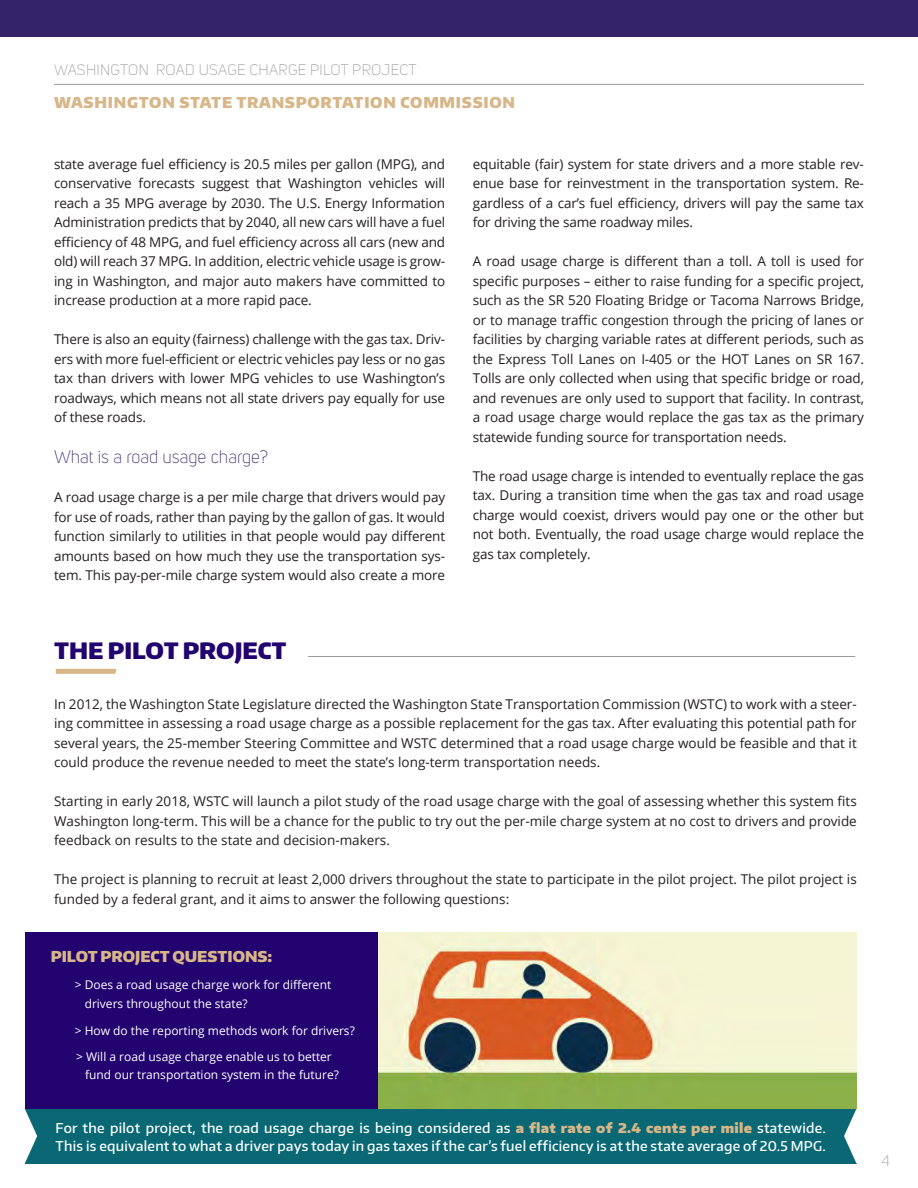
<style>
.page{position:relative;width:918px;height:1188px;background:#fff}
.page>*{position:absolute;margin:0;border:0;box-sizing:border-box;transform-origin:0 0}
.Section_Header{font:900 22.5px "Encode Sans Normal";color:#22036f}
.t1{font:300 18px "Uni Sans";color:#35236a}
.Box_Header{font:900 15px "Encode Sans Normal";letter-spacing:.05em;color:#d7b688}
.t2{font:300 15px "Uni Sans";letter-spacing:.02em;color:#99989b}
.Box_Header-2{font:900 15px "Encode Sans Normal";color:#d7b688}
.t3{font:13.5px/19.5px "Open Sans";letter-spacing:-.01em;color:#231f20;text-align:justify}
.Box_Header-3{font:500 13.5px/18px "Encode Sans Normal";letter-spacing:.02em;color:#fff}
.Box_Header-4{font:12px/19.5px "Open Sans";color:#fff}
.s1{font-weight:900;color:#d7b688}
</style>
<div class="page">
<div style="left:0;top:0;width:918px;height:36px;background:#35236a"></div>
<hr style="left:54px;top:84px;width:810px;height:1px;background:#99989b">
<svg style="left:56px;top:669px;width:61px;height:5px"></svg>
<hr style="left:308px;top:656px;width:547px;height:1px;background:#99989b">
<div style="left:25px;top:933px;width:353px;height:176px;background:#22036f"></div>
<div style="left:25px;top:1109px;width:832px;height:54px;background:#0a6874"></div>
<svg style="left:25px;top:1109px;width:12px;height:54px"></svg>
<svg style="left:844px;top:1109px;width:13px;height:54px"></svg>
<img style="left:378px;top:933px;width:479px;height:176px">
<p class="t2" style="left:54px;top:61px;width:364px">WASHINGTON ROAD USAGE CHARGE PILOT PROJECT</p>
<p class="Box_Header" style="left:54px;top:93px;width:463px">WASHINGTON STATE TRANSPORTATION COMMISSION</p>
<p class="t3" style="left:54px;top:154px;width:393px">state average fuel efficiency is 20.5 miles per gallon (MPG), and conservative forecasts suggest that Washington vehicles will reach a 35 MPG average by 2030. The U.S. Energy Information Administration predicts that by 2040, all new cars will have a fuel efficiency of 48 MPG, and fuel efficiency across all cars (new and old) will reach 37 MPG. In addition, electric vehicle usage is grow&shy;ing in Washington, and major auto makers have committed to increase production at a more rapid pace.</p>
<p class="t3" style="left:54px;top:329px;width:393px">There is also an equity (fairness) challenge with the gas tax. Driv&shy;ers with more fuel-efficient or electric vehicles pay less or no gas tax than drivers with lower MPG vehicles to use Washington’s roadways, which means not all state drivers pay equally for use of these roads.</p>
<p class="t1" style="left:54px;top:447px;width:215px">What is a road usage charge?</p>
<p class="t3" style="left:54px;top:487px;width:393px">A road usage charge is a per mile charge that drivers would pay for use of roads, rather than paying by the gallon of gas. It would function similarly to utilities in that people would pay different amounts based on how much they use the transportation sys&shy;tem. This pay-per-mile charge system would also create a more</p>
<p class="t3" style="left:473px;top:154px;width:393px">equitable (fair) system for state drivers and a more stable rev&shy;enue base for reinvestment in the transportation system. Re&shy;gardless of a car’s fuel efficiency, drivers will pay the same tax for driving the same roadway miles.</p>
<p class="t3" style="left:473px;top:251px;width:393px">A road usage charge is different than a toll. A toll is used for specific purposes – either to raise funding for a specific project, such as the SR 520 Floating Bridge or Tacoma Narrows Bridge, or to manage traffic congestion through the pricing of lanes or facilities by charging variable rates at different periods, such as the Express Toll Lanes on I-405 or the HOT Lanes on SR 167.<br>Tolls are only collected when using that specific bridge or road, and revenues are only used to support that facility. In contrast, a road usage charge would replace the gas tax as the primary statewide funding source for transportation needs.</p>
<p class="t3" style="left:473px;top:466px;width:393px">The road usage charge is intended to eventually replace the gas tax. During a transition time when the gas tax and road usage charge would coexist, drivers would pay one or the other but not both. Eventually, the road usage charge would replace the gas tax completely.</p>
<p class="Section_Header" style="left:54px;top:635px;width:234px">THE PILOT PROJECT</p>
<p class="t3" style="left:54px;top:694px;width:804px">In 2012, the Washington State Legislature directed the Washington State Transportation Commission (WSTC) to work with a steer&shy;ing committee in assessing a road usage charge as a possible replacement for the gas tax. After evaluating this potential path for several years, the 25-member Steering Committee and WSTC determined that a road usage charge would be feasible and that it could produce the revenue needed to meet the state’s long-term transportation needs.</p>
<p class="t3" style="left:54px;top:791px;width:804px">Starting in early 2018, WSTC will launch a pilot study of the road usage charge with the goal of assessing whether this system fits Washington long-term. This will be a chance for the public to try out the per-mile charge system at no cost to drivers and provide feedback on results to the state and decision-makers.</p>
<p class="t3" style="left:54px;top:869px;width:804px">The project is planning to recruit at least 2,000 drivers throughout the state to participate in the pilot project. The pilot project is funded by a federal grant, and it aims to answer the following questions:</p>
<p class="Box_Header-2" style="left:51px;top:946px;width:223px">PILOT PROJECT QUESTIONS:</p>
<p class="Box_Header-4" style="left:85px;top:974px;width:248px;text-indent:-10px">&gt; Does a road usage charge work for different drivers throughout the state?</p>
<p class="Box_Header-4" style="left:75px;top:1021px;width:282px">&gt; How do the reporting methods work for drivers?</p>
<p class="Box_Header-4" style="left:85px;top:1047px;width:255px;line-height:18px;text-indent:-9px">&gt; Will a road usage charge enable us to better fund our transportation system in the future?</p>
<p class="Box_Header-3" style="left:56px;top:1119px;width:772px">For the pilot project, the road usage charge is being considered as <span class="s1">a flat rate of 2.4 cents per mile</span> statewide.<br>This is equivalent to what a driver pays today in gas taxes if the car’s fuel efficiency is at the state average of 20.5 MPG.</p>
<p class="t2" style="left:881px;top:1152px;width:10px">4</p>
</div>
